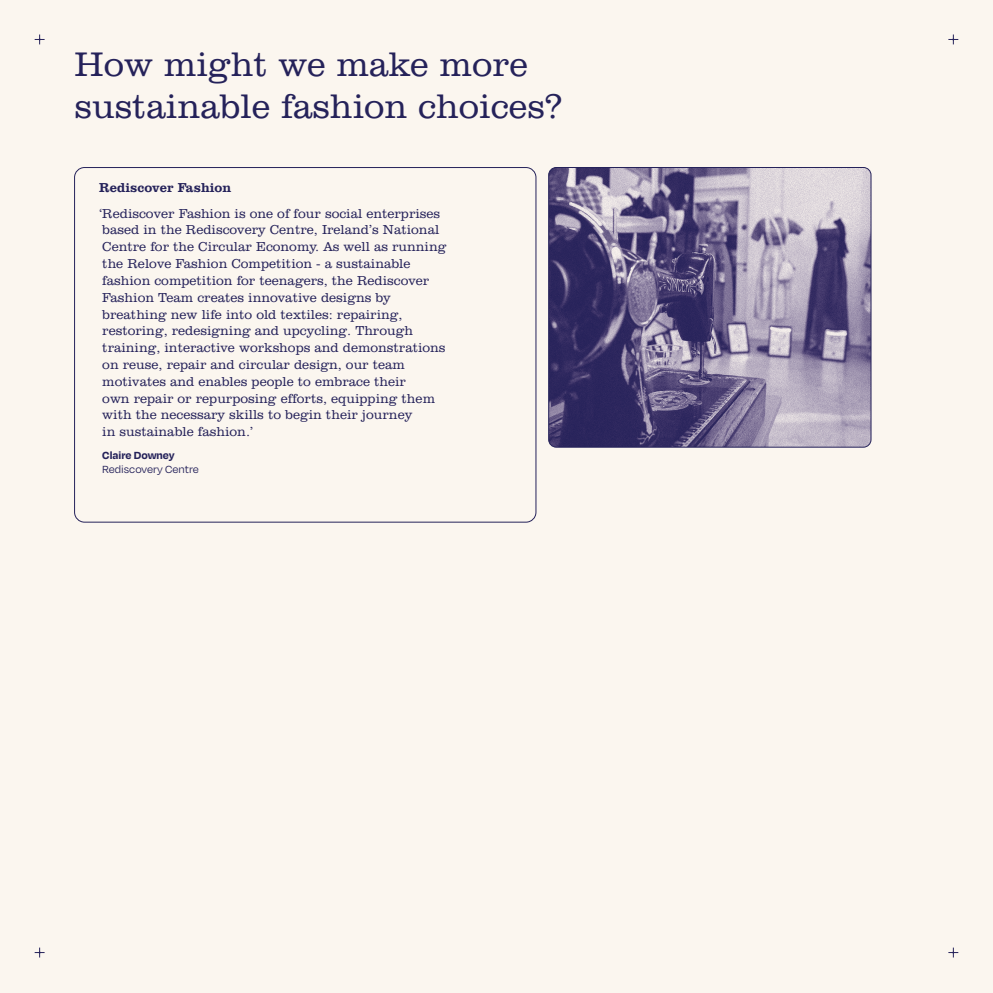
<style>
.page{position:relative;width:993px;height:993px;background:#fff}
.page>*{position:absolute;margin:0;border:0;box-sizing:border-box;transform-origin:0 0}
.t1{font:300 35px/42px "Clarendon BT Pro";color:#25225a}
.t2{font:300 13.3px/16.8px "Clarendon BT Pro";color:#25225a}
.t3{font:700 13.3px "Clarendon BT Pro";color:#25225a}
.t4{font:11.9px "Degular";color:#25225a}
.t5{font:700 11.9px "Degular";color:#25225a}
</style>
<div class="page">
<div style="left:0;top:0;width:992px;height:992px;background:#fbf6ef"></div>
<img style="left:548px;top:167px;width:322px;height:280px">
<div style="left:548px;top:167px;width:322px;height:280px;border:1px solid #25225a;border-radius:8px"></div>
<svg style="left:35px;top:34px;width:10px;height:10px"></svg>
<svg style="left:948px;top:34px;width:9px;height:10px"></svg>
<svg style="left:948px;top:947px;width:9px;height:10px"></svg>
<svg style="left:35px;top:947px;width:10px;height:10px"></svg>
<h1 class="t1" style="left:75px;top:42px;width:489px">How might we make more sustainable fashion choices?</h1>
<p class="t3" style="left:99px;top:179px;width:133px">Rediscover Fashion</p>
<p class="t2" style="left:99px;top:204px;width:348px">‘Rediscover Fashion is one of four social enterprises based in the Rediscovery Centre, Ireland’s National Centre for the Circular Economy. As well as running the Relove Fashion Competition - a sustainable fashion competition for teenagers, the Rediscover Fashion Team creates innovative designs by breathing new life into old textiles: repairing, restoring, redesigning and upcycling. Through training, interactive workshops and demonstrations on reuse, repair and circular design, our team motivates and enables people to embrace their<br>own repair or repurposing efforts, equipping them with the necessary skills to begin their journey<br>in sustainable fashion.’</p>
<p class="t5" style="left:102px;top:447px;width:74px">Claire Downey</p>
<p class="t4" style="left:102px;top:461px;width:98px">Rediscovery Centre</p>
</div>
